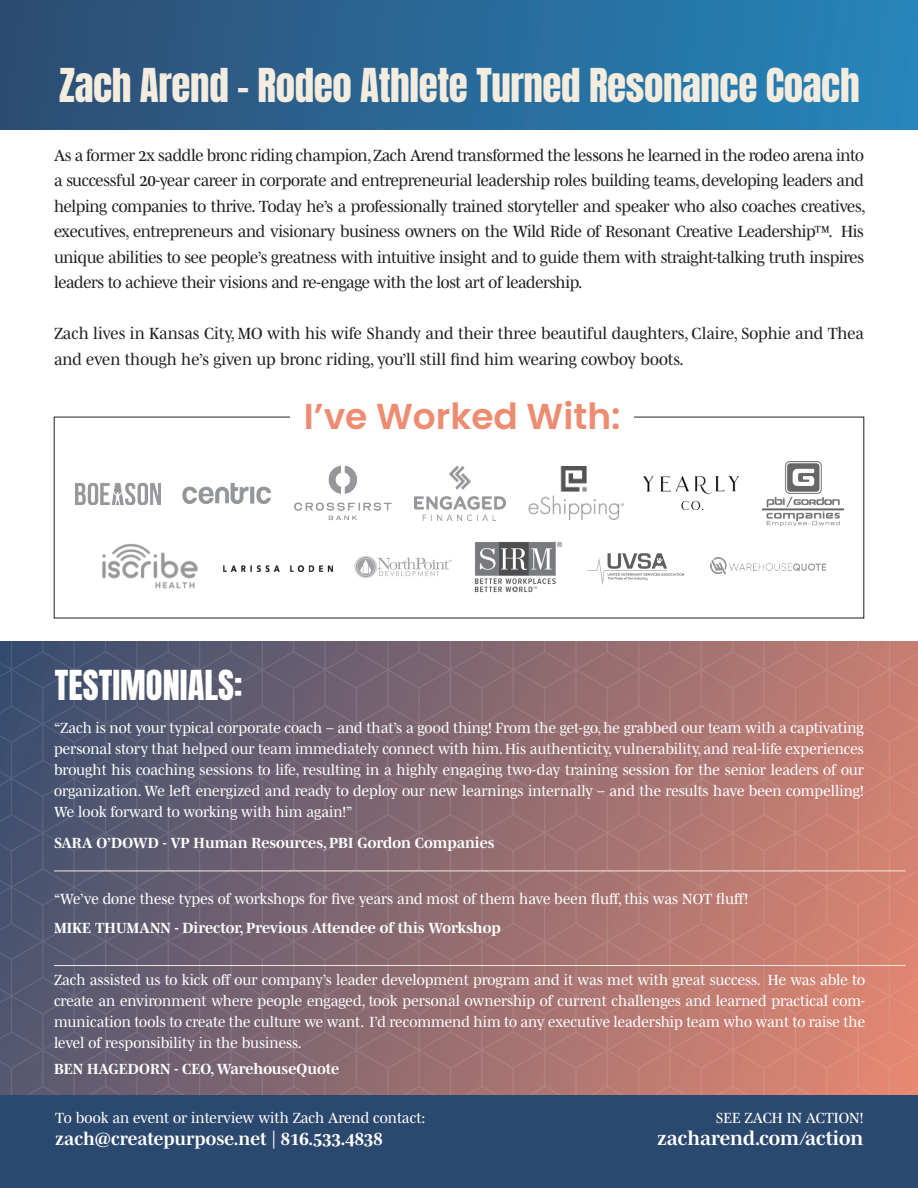
<style>
.page{position:relative;width:918px;height:1188px;background:#fff}
.page>*{position:absolute;margin:0;border:0;box-sizing:border-box;transform-origin:0 0}
.t1{font:39px "Anton";letter-spacing:-.01em;color:#f4ecdf}
.t2{font:600 36px "Poppins";color:#ee8c71}
.t3{font:34.5px "Anton";color:#fff}
.t4{font:700 19.5px "Mencken Std";color:#fff}
.t5{font:700 18px "Mencken Std";color:#fff}
.t6{font:16.5px/25.5px "Mencken Std";color:#231f20;text-align:justify}
.t7{font:15px/21px "Mencken Std";color:#fff;text-align:justify}
.t8{font:700 15px "Mencken Std";color:#fff}
</style>
<div class="page">
<svg style="left:0;top:642px;width:918px;height:453px;background:#8f6c71"></svg>
<div style="left:0;top:0;width:918px;height:130px;background:linear-gradient(to right,#2e4d72,#2586bc)"></div>
<hr style="left:54px;top:871px;width:851px;height:1px;background:#f3eade">
<hr style="left:54px;top:965px;width:851px;height:1px;background:#f3eade">
<img style="left:75px;top:482px;width:86px;height:23px">
<img style="left:182px;top:483px;width:89px;height:20px">
<img style="left:294px;top:465px;width:98px;height:55px">
<img style="left:414px;top:466px;width:92px;height:54px">
<img style="left:528px;top:467px;width:95px;height:53px">
<img style="left:644px;top:477px;width:95px;height:33px">
<img style="left:763px;top:462px;width:80px;height:63px">
<img style="left:102px;top:543px;width:96px;height:46px">
<img style="left:223px;top:565px;width:109px;height:6px">
<img style="left:355px;top:555px;width:97px;height:24px">
<img style="left:474px;top:541px;width:89px;height:52px">
<img style="left:587px;top:553px;width:97px;height:32px">
<img style="left:710px;top:557px;width:116px;height:17px">
<div style="left:0;top:1095px;width:918px;height:93px;background:#2b496f"></div>
<h1 class="t1" style="left:59px;top:66px;width:802px">Zach Arend - Rodeo Athlete Turned Resonance Coach</h1>
<p class="t6" style="left:54px;top:142px;width:813px">As a former 2x saddle bronc riding champion, Zach Arend transformed the lessons he learned in the rodeo arena into a successful 20-year career in corporate and entrepreneurial leadership roles building teams, developing leaders and helping companies to thrive. Today he’s a professionally trained storyteller and speaker who also coaches creatives, executives, entrepreneurs and visionary business owners on the Wild Ride of Resonant Creative Leadership™. His unique abilities to see people’s greatness with intuitive insight and to guide them with straight-talking truth inspires leaders to achieve their visions and re-engage with the lost art of leadership.</p>
<p class="t6" style="left:54px;top:321px;width:812px">Zach lives in Kansas City, MO with his wife Shandy and their three beautiful daughters, Claire, Sophie and Thea and even though he’s given up bronc riding, you’ll still find him wearing cowboy boots.</p>
<h2 class="t2" style="left:304px;top:396px;width:318px">I’ve Worked With:</h2>
<h3 class="t3" style="left:55px;top:668px;width:189px">TESTIMONIALS:</h3>
<p class="t7" style="left:54px;top:718px;width:812px">“Zach is not your typical corporate coach – and that’s a good thing! From the get-go, he grabbed our team with a captivating personal story that helped our team immediately connect with him. His authenticity, vulnerability, and real-life experiences brought his coaching sessions to life, resulting in a highly engaging two-day training session for the senior leaders of our organization. We left energized and ready to deploy our new learnings internally – and the results have been compelling!<br>We look forward to working with him again!”</p>
<p class="t8" style="left:54px;top:835px;width:442px">SARA O’DOWD - VP Human Resources, PBI Gordon Companies</p>
<p class="t7" style="left:54px;top:888px;width:696px">“We’ve done these types of workshops for five years and most of them have been fluff, this was NOT fluff!</p>
<p class="t8" style="left:54px;top:919px;width:448px">MIKE THUMANN - Director, Previous Attendee of this Workshop</p>
<p class="t7" style="left:54px;top:970px;width:813px">Zach assisted us to kick off our company’s leader development program and it was met with great success. He was able to create an environment where people engaged, took personal ownership of current challenges and learned practical com&shy;munication tools to create the culture we want. I’d recommend him to any executive leadership team who want to raise the level of responsibility in the business.</p>
<p class="t8" style="left:54px;top:1060px;width:287px">BEN HAGEDORN - CEO, WarehouseQuote</p>
<p class="t7" style="left:55px;top:1107px;width:372px">To book an event or interview with Zach Arend contact:</p>
<p class="t5" style="left:55px;top:1129px;width:329px">zach@createpurpose.net | 816.533.4838</p>
<p class="t7" style="left:716px;top:1107px;width:149px">SEE ZACH IN ACTION!</p>
<h3 class="t4" style="left:657px;top:1128px;width:208px">zacharend.com/action</h3>
</div>
